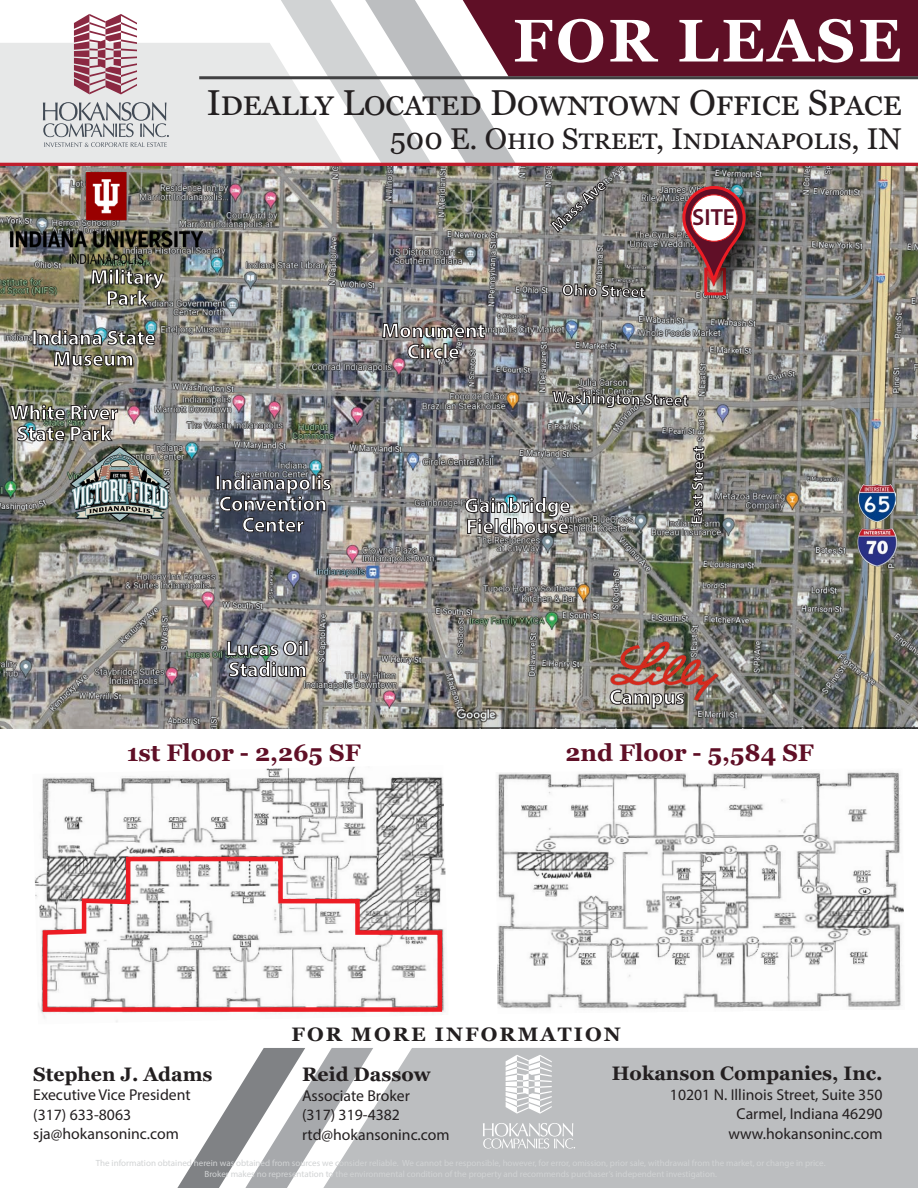
<style>
.page{position:relative;width:918px;height:1188px;background:#fff}
.page>*{position:absolute;margin:0;border:0;box-sizing:border-box;transform-origin:0 0}
.t1{font:700 60px "Georgia";letter-spacing:.05em;color:#fff}
.t2{font:36px "Georgia";color:#231f20}
.t3{font:30px "Georgia";color:#231f20}
.t4{font:700 24px "Georgia";color:#5f0f26}
.t5{font:600 23.4px "Myriad Pro";color:#600f27}
.t6{font:700 21px/21px "Myriad Pro";color:#fff;text-align:center}
.t7{font:700 19.5px/39px "Georgia";color:#231f20;scale:1.04 1}
.t8{font:700 19.5px "Georgia";color:#231f20}
.t9{font:700 16.5px "Myriad Pro";color:#fff}
.t10{font:15.75px/19.5px "Myriad Pro";color:#231f20}
</style>
<div class="page">
<svg style="left:0;top:166px;width:918px;height:1px"></svg>
<svg style="left:0;top:0;width:918px;height:166px"></svg>
<svg style="left:373px;top:1048px;width:52px;height:140px;fill:#bcbec0"></svg>
<div style="left:425px;top:1048px;width:493px;height:140px;background:#bcbec0"></div>
<svg style="left:177px;top:1048px;width:196px;height:140px"></svg>
<svg style="left:506px;top:1055px;width:46px;height:59px"></svg>
<svg style="left:483px;top:1123px;width:92px;height:26px;background:#cccdcf"></svg>
<img style="left:0;top:167px;width:918px;height:561px">
<img style="left:622px;top:164px;width:207px;height:160px">
<img style="left:681px;top:184px;width:66px;height:100px">
<div style="left:305px;top:640px;width:3px;height:16px;border:1px solid #231f20"></div>
<svg style="left:227px;top:641px;width:79px;height:36px;background:#72777b"></svg>
<svg style="left:562px;top:261px;width:83px;height:65px;background:#81807e"></svg>
<svg style="left:691px;top:446px;width:13px;height:78px"></svg>
<img style="left:382px;top:308px;width:103px;height:30px">
<svg style="left:407px;top:344px;width:36px;height:15px"></svg>
<div style="left:444px;top:343px;width:3px;height:16px;border:1px solid #231f20"></div>
<svg style="left:449px;top:348px;width:10px;height:11px"></svg>
<div style="left:216px;top:475px;width:4px;height:15px;border:1px solid #231f20"></div>
<svg style="left:219px;top:475px;width:112px;height:57px;background:#4b4f5b"></svg>
<svg style="left:465px;top:497px;width:105px;height:37px;background:#7b7d7f"></svg>
<img style="left:10px;top:402px;width:108px;height:39px">
<div style="left:33px;top:330px;width:3px;height:15px;border:1px solid #231f20"></div>
<img style="left:38px;top:330px;width:117px;height:36px">
<svg style="left:91px;top:264px;width:73px;height:42px;background:#67674f"></svg>
<img style="left:855px;top:526px;width:43px;height:42px">
<svg style="left:552px;top:367px;width:136px;height:68px;background:#888983"></svg>
<img style="left:859px;top:485px;width:36px;height:36px">
<svg style="left:550px;top:181px;width:57px;height:52px;background:#757677"></svg>
<img style="left:10px;top:173px;width:193px;height:91px">
<img style="left:69px;top:442px;width:101px;height:87px">
<img style="left:610px;top:641px;width:110px;height:61px">
<svg style="left:610px;top:689px;width:74px;height:20px"></svg>
<img style="left:34px;top:766px;width:412px;height:256px">
<img style="left:497px;top:771px;width:407px;height:239px">
<svg style="left:40px;top:855px;width:404px;height:159px"></svg>
<h1 class="t1" style="left:513px;top:2px;width:390px">FOR LEASE</h1>
<h2 class="t2" style="left:207px;top:81px;width:696px">IDEALLY LOCATED DOWNTOWN OFFICE SPACE</h2>
<h3 class="t3" style="left:390px;top:120px;width:513px">500 E. OHIO STREET, INDIANAPOLIS, IN</h3>
<h3 class="t6" style="left:90px;top:266px;width:75px">Military<br>Park</h3>
<h3 class="t6" style="left:32px;top:327px;width:125px">Indiana State<br>Museum</h3>
<h3 class="t6" style="left:10px;top:401px;width:109px">White River<br>State Park</h3>
<h3 class="t6" style="left:215px;top:472px;width:118px">Indianapolis<br>Convention<br>Center</h3>
<h3 class="t6" style="left:226px;top:637px;width:85px;text-align:left">Lucas Oil<br>Stadium</h3>
<h3 class="t6" style="left:382px;top:319px;width:105px">Monument<br>Circle</h3>
<p class="t9" style="left:546px;top:221px;width:69px;rotate:-43deg">Mass Ave</p>
<p class="t9" style="left:562px;top:279px;width:85px;rotate:1deg">Ohio Street</p>
<h3 class="t5" style="left:692px;top:203px;width:44px">SITE</h3>
<p class="t9" style="left:552px;top:387px;width:138px;rotate:1deg">Washington Street</p>
<h3 class="t6" style="left:465px;top:494px;width:107px;text-align:left">Gainbridge<br>Fieldhouse</h3>
<p class="t9" style="left:686px;top:525px;width:80px;rotate:-89deg">East Street</p>
<h3 class="t6" style="left:609px;top:686px;width:77px">Campus</h3>
<h3 class="t4" style="left:127px;top:737px;width:235px">1st Floor - 2,265 SF</h3>
<h3 class="t4" style="left:566px;top:737px;width:250px">2nd Floor - 5,584 SF</h3>
<p class="t8" style="left:33px;top:1062px;width:181px">Stephen J. Adams</p>
<p class="t10" style="left:33px;top:1085px;width:159px">Executive Vice President (317) 633-8063 sja@hokansoninc.com</p>
<p class="t7" style="left:612px;top:1015px;width:262px;text-indent:-320px">FOR MORE INFORMATION<br>Hokanson Companies, Inc.</p>
<p class="t10" style="left:670px;top:1085px;width:214px;text-align:right">10201 N. Illinois Street, Suite 350<br>Carmel, Indiana 46290 www.hokansoninc.com</p>
<p class="t8" style="left:302px;top:1062px;width:130px">Reid Dassow</p>
<p class="t10" style="left:302px;top:1085px;width:149px">Associate Broker<br>(317) 319-4382 rtd@hokansoninc.com</p>
</div>
